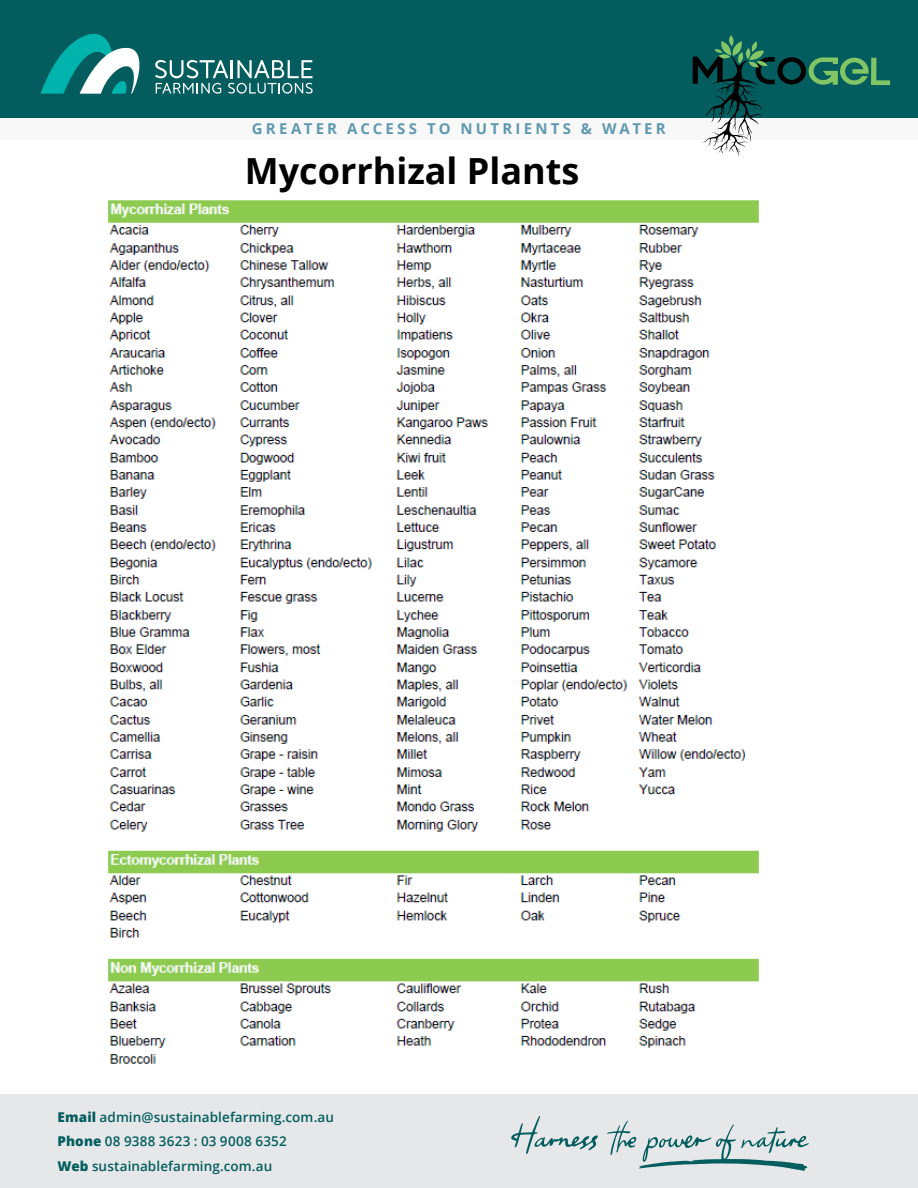
<style>
.page{position:relative;width:918px;height:1188px;background:#fff}
.page>*{position:absolute;margin:0;border:0;box-sizing:border-box;transform-origin:0 0}
.t1{font:700 36px "Open Sans";color:#000}
.t2{font:700 15px "Open Sans";letter-spacing:.215em;color:#5f99af}
.t3{font:600 13.5px/24.5px "Open Sans";letter-spacing:.005em;color:#035d5f}
.s1{font-weight:800}
</style>
<div class="page">
<img style="left:108px;top:200px;width:651px;height:864px">
<div style="left:0;top:0;width:918px;height:139px;background:#035d5f"></div>
<div style="left:0;top:118px;width:918px;height:21px;background:#f8f8f9"></div>
<svg style="left:155px;top:60px;width:158px;height:34px"></svg>
<svg style="left:41px;top:34px;width:99px;height:60px"></svg>
<svg style="left:693px;top:35px;width:197px;height:122px"></svg>
<div style="left:0;top:1094px;width:918px;height:94px;background:#e6e7e8"></div>
<svg style="left:511px;top:1116px;width:87px;height:38px"></svg>
<svg style="left:607px;top:1121px;width:202px;height:50px"></svg>
<p class="t2" style="left:252px;top:118px;width:415px">GREATER ACCESS TO NUTRIENTS &amp; WATER</p>
<h1 class="t1" style="left:245px;top:146px;width:336px">Mycorrhizal Plants</h1>
<p class="t3" style="left:58px;top:1105px;width:278px"><span class="s1">Email</span> admin@sustainablefarming.com.au<br><span class="s1">Phone</span> 08 9388 3623 : 03 9008 6352<br><span class="s1">Web</span> sustainablefarming.com.au</p>
</div>
